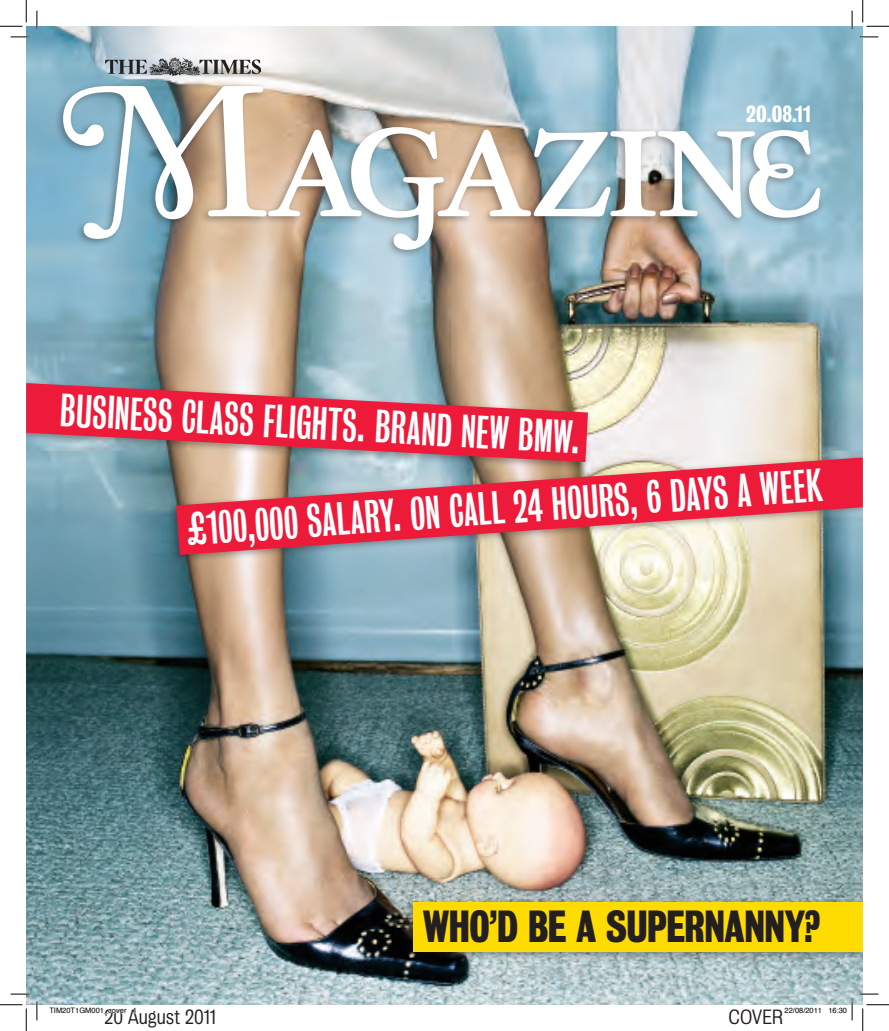
<style>
.page{position:relative;width:889px;height:1031px;background:#fff}
.page>*{position:absolute;margin:0;border:0;box-sizing:border-box;transform-origin:0 0}
.t1{font:42.5px "Bureau Grotesque One Three";color:#fff}
.t2{font:41px "Bureau Grotesque Three Seven";letter-spacing:-.025em;color:#231f20}
.t3{font:21.25px "Bureau Grotesque Three Seven";color:#fff}
.t4{font:18.75px "Bureau Grotesque Five One";color:#231f20}
.t5{font:7.5px "Helvetica";color:#000}
</style>
<div class="page">
<img style="left:27px;top:26px;width:835px;height:978px">
<img style="left:106px;top:57px;width:154px;height:18px">
<div style="left:54px;top:82px;width:770px;height:177px;background:#231f20;opacity:.4"></div>
<img style="left:63px;top:86px;width:757px;height:164px">
<div style="left:26px;top:378px;width:565px;height:92px;background:#231f20;opacity:.4"></div>
<svg style="left:26px;top:383px;width:562px;height:79px;background:#d64b5f"></svg>
<div style="left:167px;top:453px;width:695px;height:110px;background:#231f20;opacity:.4"></div>
<img style="left:176px;top:457px;width:686px;height:98px">
<div style="left:404px;top:897px;width:458px;height:63px;background:#231f20;opacity:.4"></div>
<div style="left:413px;top:901px;width:449px;height:50px;background:#ffdc01"></div>
<svg style="left:11px;top:36px;width:18px;height:2px"></svg>
<svg style="left:859px;top:36px;width:19px;height:2px"></svg>
<svg style="left:11px;top:993px;width:18px;height:1px"></svg>
<svg style="left:859px;top:993px;width:19px;height:1px"></svg>
<svg style="left:36px;top:11px;width:2px;height:18px"></svg>
<svg style="left:36px;top:1001px;width:2px;height:19px"></svg>
<svg style="left:851px;top:11px;width:2px;height:18px"></svg>
<svg style="left:0;top:0;width:27px;height:27px"></svg>
<svg style="left:0;top:1004px;width:27px;height:26px"></svg>
<svg style="left:862px;top:0;width:27px;height:27px"></svg>
<svg style="left:862px;top:1004px;width:27px;height:26px"></svg>
<svg style="left:828px;top:1001px;width:25px;height:19px"></svg>
<p class="t3" style="left:746px;top:101px;width:66px">20.08.11</p>
<p class="t1" style="left:61px;top:386px;width:522px;rotate:3deg">BUSINESS CLASS FLIGHTS. BRAND NEW BMW.</p>
<p class="t1" style="left:185px;top:506px;width:638px;rotate:-4deg">£100,000 SALARY. ON CALL 24 HOURS, 6 DAYS A WEEK</p>
<p class="t2" style="left:423px;top:903px;width:399px">WHO’D BE A SUPERNANNY?</p>
<p class="t5" style="left:49px;top:1004px;width:89px">TIM20T1GM001_cover 1</p>
<p class="t5" style="left:784px;top:1004px;width:64px">22/08/2011 16:30</p>
<p class="t4" style="left:104px;top:1006px;width:113px">20 August 2011</p>
<p class="t4" style="left:728px;top:1006px;width:56px">COVER</p>
</div>
